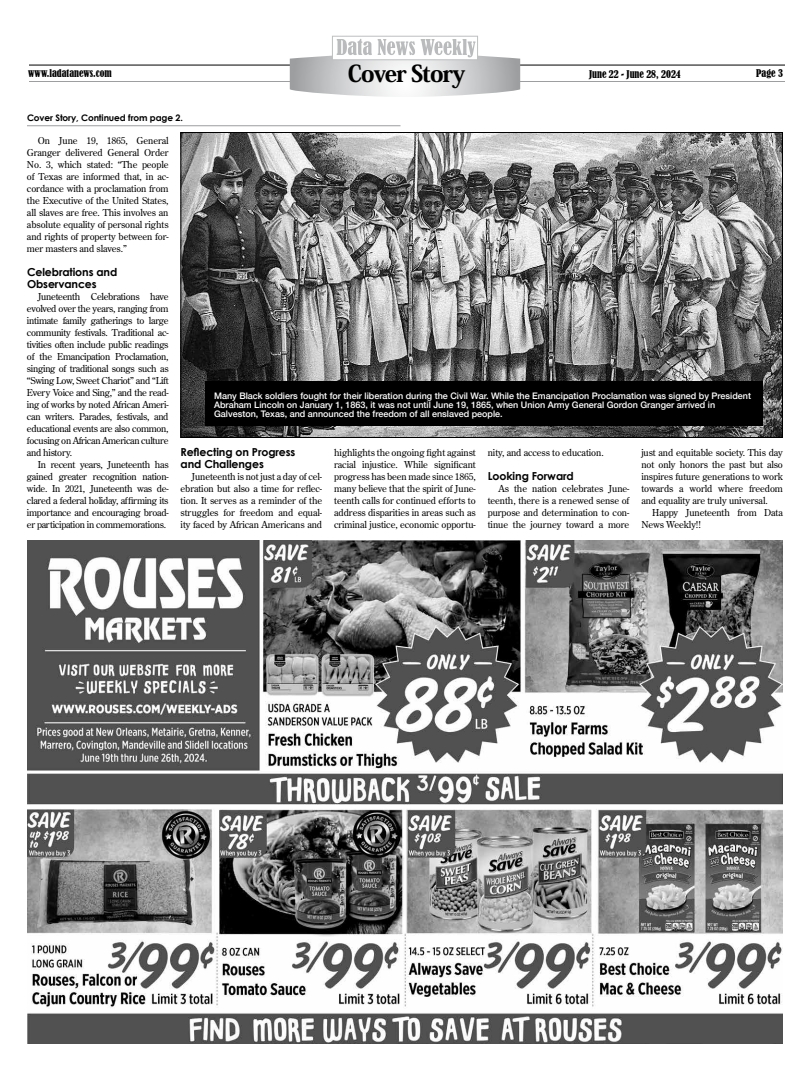
<style>
.page{position:relative;width:810px;height:1080px;background:#fff}
.page>*{position:absolute;margin:0;border:0;box-sizing:border-box;transform-origin:0 0}
.t1{font:800 23px "Koz Min Pro";letter-spacing:-.045em;color:#000}
.t2{font:700 11px/12px "Century Gothic";letter-spacing:-.01em;color:#000}
.t3{font:condensed 10px "Bernard";color:#000}
.t4{font:9.5px/12px "Century Old Style Std";letter-spacing:-.01em;color:#000;text-align:justify}
.t5{font:500 9px/9px "Helvetica Neue";color:#fff}
.t6{font:700 9px "Century Gothic";letter-spacing:-.01em;color:#000}
</style>
<div class="page">
<hr style="left:29px;top:81px;width:756px;height:1px;background:#9c9e9f">
<hr style="left:29px;top:65px;width:756px;height:1px;background:#000">
<div style="left:332px;top:36px;width:146px;height:24px;background:#fff;border:1px solid #bdbfc0"></div>
<svg style="left:289px;top:39px;width:231px;height:58px"></svg>
<hr style="left:27px;top:125px;width:373px;height:1px;background:#9c9e9f">
<img style="left:182px;top:134px;width:599px;height:302px">
<img style="left:27px;top:540px;width:756px;height:504px">
<div style="left:205px;top:381px;width:558px;height:45px;background:#000"></div>
<h1 class="t1" style="left:348px;top:56px;width:119px">Cover Story</h1>
<p class="t3" style="left:28px;top:67px;width:85px">www.ladatanews.com</p>
<p class="t3" style="left:589px;top:68px;width:93px">June 22 - June 28, 2024</p>
<p class="t3" style="left:756px;top:67px;width:28px">Page 3</p>
<p class="t6" style="left:27px;top:112px;width:158px">Cover Story, Continued from page 2.</p>
<p class="t4" style="left:27px;top:134px;width:143px;text-indent:11px">On June 19, 1865, General Granger delivered General Order No. 3, which stated: “The people of Texas are informed that, in ac&shy;cordance with a proclamation from the Executive of the United States, all slaves are free. This involves an absolute equality of personal rights and rights of property between for&shy;mer masters and slaves.”</p>
<p class="t2" style="left:27px;top:266px;width:92px">Celebrations and<br>Observances</p>
<p class="t4" style="left:27px;top:290px;width:143px;text-indent:11px">Juneteenth Celebrations have evolved over the years, ranging from intimate family gatherings to large community festivals. Traditional ac&shy;tivities often include public readings of the Emancipation Proclamation, singing of traditional songs such as “Swing Low, Sweet Chariot” and “Lift Every Voice and Sing,” and the read&shy;ing of works by noted African Ameri&shy;can writers. Parades, festivals, and educational events are also common, focusing on African American culture and history.</p>
<p class="t4" style="left:27px;top:458px;width:143px;text-indent:11px">In recent years, Juneteenth has gained greater recognition nation&shy;wide. In 2021, Juneteenth was de&shy;clared a federal holiday, affirming its importance and encouraging broad&shy;er participation in commemorations.</p>
<p class="t5" style="left:214px;top:390px;width:539px">Many Black soldiers fought for their liberation during the Civil War. While the Emancipation Proclamation was signed by President<br>Abraham Lincoln on January 1, 1863, it was not until June 19, 1865, when Union Army General Gordon Granger arrived in<br>Galveston, Texas, and announced the freedom of all enslaved people.</p>
<p class="t2" style="left:181px;top:446px;width:116px">Reflecting on Progress and Challenges</p>
<p class="t4" style="left:181px;top:470px;width:143px;text-indent:11px">Juneteenth is not just a day of cel&shy;ebration but also a time for reflec&shy;tion. It serves as a reminder of the struggles for freedom and equal&shy;ity faced by African Americans and</p>
<p class="t4" style="left:334px;top:446px;width:143px">highlights the ongoing fight against racial injustice. While significant progress has been made since 1865, many believe that the spirit of June&shy;teenth calls for continued efforts to address disparities in areas such as criminal justice, economic opportu-</p>
<p class="t4" style="left:488px;top:446px;width:116px">nity, and access to education.</p>
<p class="t2" style="left:488px;top:470px;width:88px">Looking Forward</p>
<p class="t4" style="left:488px;top:482px;width:143px;text-indent:11px">As the nation celebrates June&shy;teenth, there is a renewed sense of purpose and determination to con&shy;tinue the journey toward a more</p>
<p class="t4" style="left:641px;top:446px;width:143px">just and equitable society. This day not only honors the past but also inspires future generations to work towards a world where freedom and equality are truly universal.</p>
<p class="t4" style="left:641px;top:506px;width:143px;text-indent:11px">Happy Juneteenth from Data<br>News Weekly!!</p>
</div>
